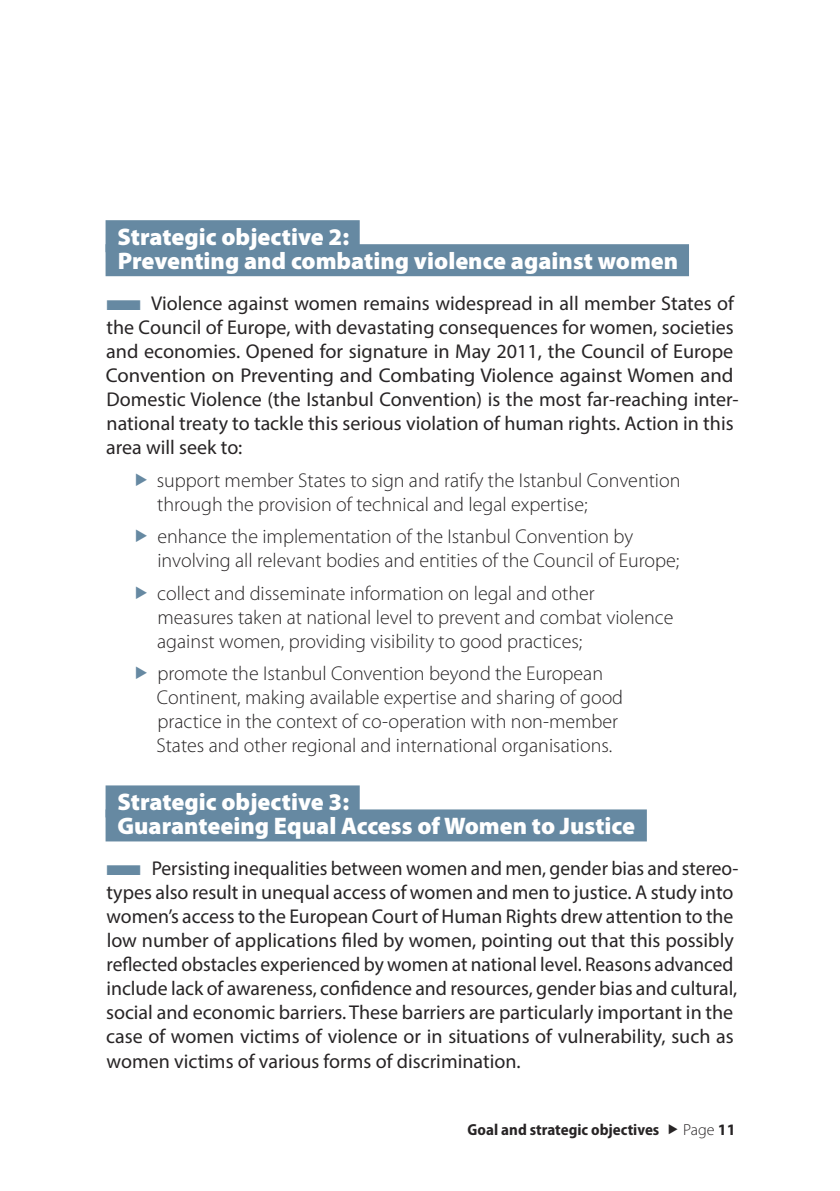
<style>
.page{position:relative;width:840px;height:1191px;background:#fff}
.page>*{position:absolute;margin:0;border:0;box-sizing:border-box;transform-origin:0 0}
.t1{font:900 24px/24px "Myriad Pro";color:#fff}
.t2{font:20px/24px "Myriad Pro";color:#272425}
.t3{font:300 20px/24px "Myriad Pro";color:#272425}
.t4{font:700 semi-condensed 16px "Myriad Pro";color:#272425}
.t5{font:300 16px "Myriad Pro";color:#272425}
.s1{color:#6689a2}
.s2{font-weight:700}
</style>
<div class="page">
<div style="left:105px;top:220px;width:254px;height:32px;background:#6689a2"></div>
<div style="left:105px;top:244px;width:583px;height:32px;background:#6689a2"></div>
<div style="left:105px;top:785px;width:254px;height:32px;background:#6689a2"></div>
<div style="left:105px;top:809px;width:541px;height:32px;background:#6689a2"></div>
<p class="t1" style="left:117px;top:227px;width:562px">Strategic objective 2:<br>Preventing and combating violence against women</p>
<p class="t2" style="left:105px;top:293px;width:634px"><span class="s1">■</span> Violence against women remains widespread in all member States of the Council of Europe, with devastating consequences for women, societies and economies. Opened for signature in May 2011, the Council of Europe Convention on Preventing and Combating Violence against Women and Domestic Violence (the Istanbul Convention) is the most far-reaching inter&shy;national treaty to tackle this serious violation of human rights. Action in this area will seek to:</p>
<p class="t3" style="left:157px;top:469px;width:525px">support member States to sign and ratify the Istanbul Convention through the provision of technical and legal expertise;</p>
<p class="t3" style="left:157px;top:526px;width:523px">enhance the implementation of the Istanbul Convention by involving all relevant bodies and entities of the Council of Europe;</p>
<p class="t3" style="left:157px;top:582px;width:517px">collect and disseminate information on legal and other measures taken at national level to prevent and combat violence against women, providing visibility to good practices;</p>
<p class="t3" style="left:156px;top:663px;width:468px">promote the Istanbul Convention beyond the European Continent, making available expertise and sharing of good practice in the context of co-operation with non-member States and other regional and international organisations.</p>
<p class="t1" style="left:117px;top:792px;width:519px">Strategic objective 3:<br>Guaranteeing Equal Access of Women to Justice</p>
<p class="t2" style="left:105px;top:858px;width:634px"><span class="s1">■</span> Persisting inequalities between women and men, gender bias and stereo&shy;types also result in unequal access of women and men to justice. A study into women’s access to the European Court of Human Rights drew attention to the low number of applications fled by women, pointing out that this possibly refected obstacles experienced by women at national level. Reasons advanced include lack of awareness, confdence and resources, gender bias and cultural, social and economic barriers. These barriers are particularly important in the case of women victims of violence or in situations of vulnerability, such as women victims of various forms of discrimination.</p>
<p class="t4" style="left:467px;top:1120px;width:193px">Goal and strategic objectives</p>
<p class="t5" style="left:682px;top:1124px;width:54px">Page <span class="s2">11</span></p>
</div>
